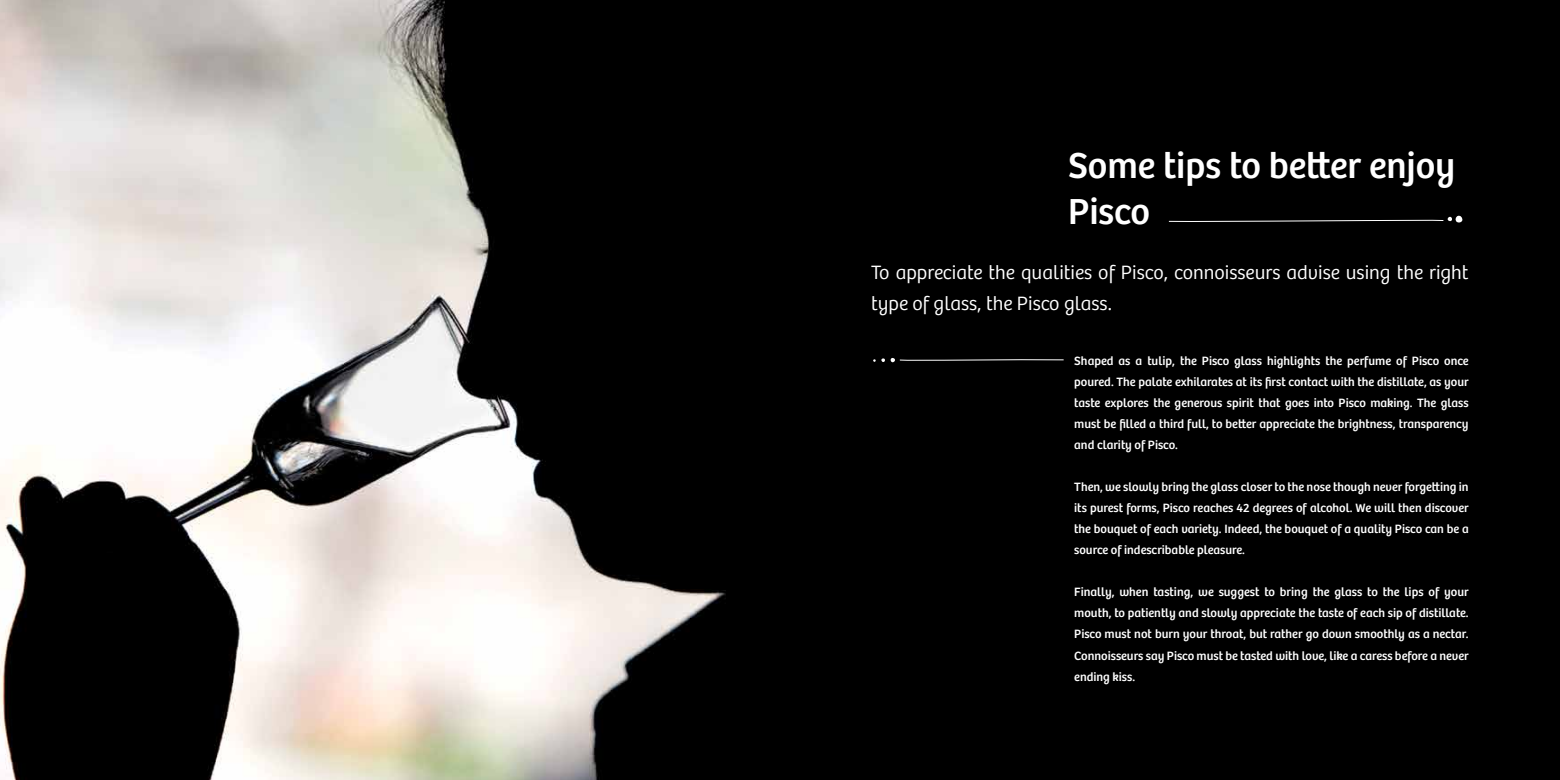
<style>
.page{position:relative;width:1560px;height:780px;background:#fff}
.page>*{position:absolute;margin:0;border:0;box-sizing:border-box;transform-origin:0 0}
.t1{font:37.5px/46.2px "Bree Peru";color:#fff}
.t2{font:300 20px/31.2px "Bree Peru";color:#fff}
.t3{font:12.5px/21px "Bree Peru";color:#fff;text-align:justify}
</style>
<div class="page">
<img style="left:0;top:0;width:1559px;height:780px">
<svg style="left:1167px;top:215px;width:295px;height:8px"></svg>
<svg style="left:873px;top:357px;width:191px;height:5px"></svg>
<h1 class="t1" style="left:1067px;top:143px;width:389px">Some tips to better enjoy<br>Pisco</h1>
<h2 class="t2" style="left:871px;top:257px;width:598px">To appreciate the qualities of Pisco, connoisseurs advise using the right type of glass, the Pisco glass.</h2>
<p class="t3" style="left:1074px;top:351px;width:396px">Shaped as a tulip, the Pisco glass highlights the perfume of Pisco once poured. The palate exhilarates at its first contact with the distillate, as your taste explores the generous spirit that goes into Pisco making. The glass must be filled a third full, to better appreciate the brightness, transparency and clarity of Pisco.</p>
<p class="t3" style="left:1074px;top:477px;width:396px">Then, we slowly bring the glass closer to the nose though never forgetting in its purest forms, Pisco reaches 42 degrees of alcohol. We will then discover the bouquet of each variety. Indeed, the bouquet of a quality Pisco can be a source of indescribable pleasure.</p>
<p class="t3" style="left:1074px;top:582px;width:396px">Finally, when tasting, we suggest to bring the glass to the lips of your mouth, to patiently and slowly appreciate the taste of each sip of distillate.<br>Pisco must not burn your throat, but rather go down smoothly as a nectar.<br>Connoisseurs say Pisco must be tasted with love, like a caress before a never ending kiss.</p>
</div>
